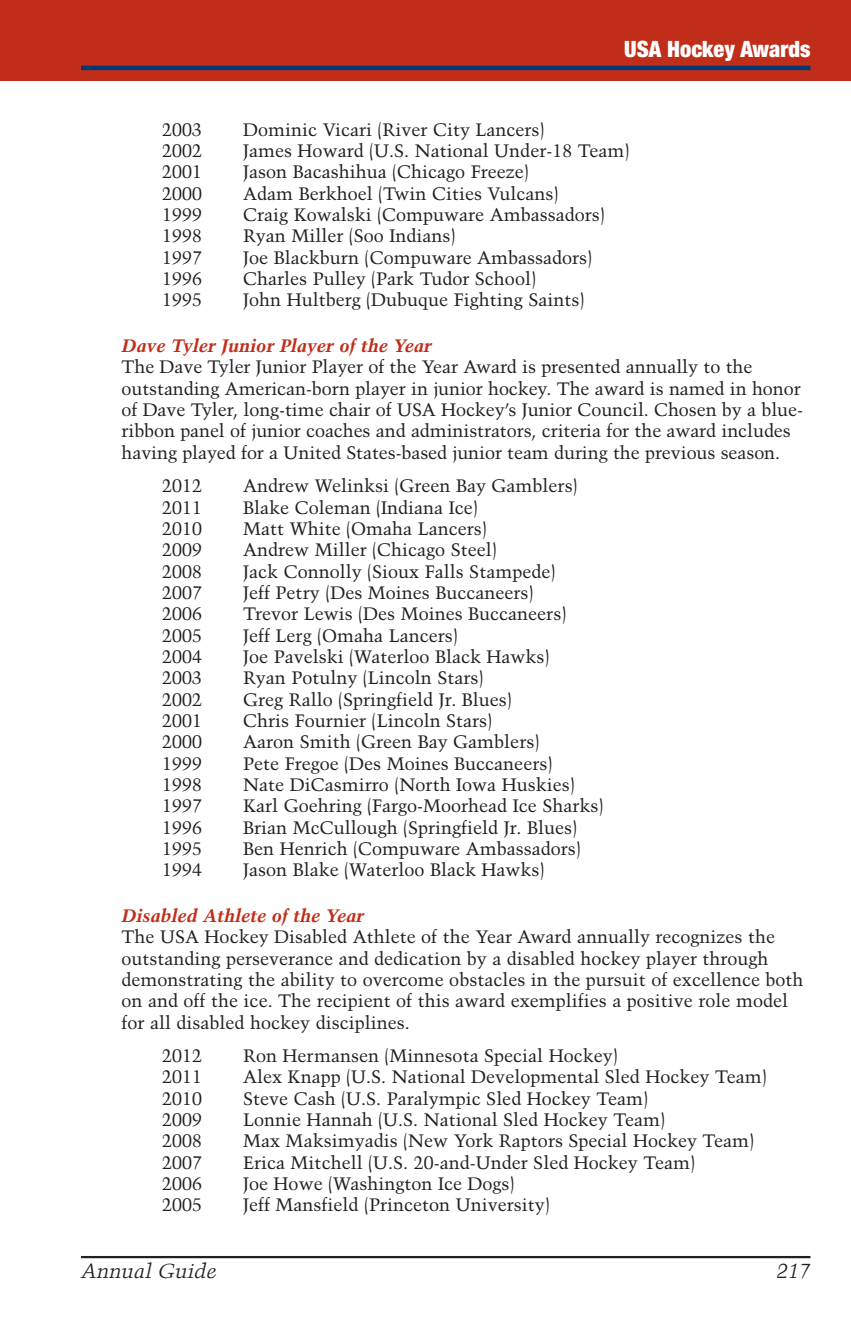
<style>
.page{position:relative;width:851px;height:1337px;background:#fff}
.page>*{position:absolute;margin:0;border:0;box-sizing:border-box;transform-origin:0 0}
.t1{font:900 condensed 22.5px "Helvetica Neue";color:#fff}
.t2{font:italic 20.25px "Trump Mediaeval";color:#231f20}
.t3{font:18px/21.4px "Trump Mediaeval";color:#231f20}
.t4{font:italic 700 18px "Trump Mediaeval";color:#c02d19}
</style>
<div class="page">
<div style="left:0;top:0;width:850px;height:81px;background:#c02d19"></div>
<hr style="left:81px;top:66px;width:729px;height:4px;background:#013775">
<hr style="left:81px;top:1256px;width:729px;height:2px;background:#231f20">
<p class="t1" style="left:624px;top:40px;width:188px">USA Hockey Awards</p>
<p class="t3" style="left:162px;top:119px;width:42px">2003</p>
<p class="t3" style="left:243px;top:119px;width:303px">Dominic Vicari (River City Lancers)</p>
<p class="t3" style="left:162px;top:140px;width:42px">2002</p>
<p class="t3" style="left:243px;top:140px;width:388px">James Howard (U.S. National Under-18 Team)</p>
<p class="t3" style="left:162px;top:161px;width:42px">2001</p>
<p class="t3" style="left:243px;top:161px;width:287px">Jason Bacashihua (Chicago Freeze)</p>
<p class="t3" style="left:162px;top:183px;width:42px">2000</p>
<p class="t3" style="left:243px;top:183px;width:317px">Adam Berkhoel (Twin Cities Vulcans)</p>
<p class="t3" style="left:162px;top:204px;width:42px">1999</p>
<p class="t3" style="left:243px;top:204px;width:363px">Craig Kowalski (Compuware Ambassadors)</p>
<p class="t3" style="left:162px;top:225px;width:42px">1998</p>
<p class="t3" style="left:243px;top:225px;width:214px">Ryan Miller (Soo Indians)</p>
<p class="t3" style="left:162px;top:247px;width:42px">1997</p>
<p class="t3" style="left:243px;top:247px;width:350px">Joe Blackburn (Compuware Ambassadors)</p>
<p class="t3" style="left:162px;top:268px;width:42px">1996</p>
<p class="t3" style="left:243px;top:268px;width:294px">Charles Pulley (Park Tudor School)</p>
<p class="t3" style="left:162px;top:289px;width:42px">1995</p>
<p class="t3" style="left:243px;top:289px;width:343px">John Hultberg (Dubuque Fighting Saints)</p>
<p class="t4" style="left:122px;top:335px;width:312px">Dave Tyler Junior Player of the Year</p>
<p class="t3" style="left:122px;top:356px;width:683px">The Dave Tyler Junior Player of the Year Award is presented annually to the outstanding American-born player in junior hockey. The award is named in honor of Dave Tyler, long-time chair of USA Hockey’s Junior Council. Chosen by a blue&shy;ribbon panel of junior coaches and administrators, criteria for the award includes having played for a United States-based junior team during the previous season.</p>
<p class="t3" style="left:162px;top:475px;width:42px">2012</p>
<p class="t3" style="left:243px;top:475px;width:336px">Andrew Welinksi (Green Bay Gamblers)</p>
<p class="t3" style="left:162px;top:496px;width:42px">2011</p>
<p class="t3" style="left:243px;top:496px;width:236px">Blake Coleman (Indiana Ice)</p>
<p class="t3" style="left:162px;top:518px;width:42px">2010</p>
<p class="t3" style="left:243px;top:518px;width:245px">Matt White (Omaha Lancers)</p>
<p class="t3" style="left:162px;top:539px;width:42px">2009</p>
<p class="t3" style="left:243px;top:539px;width:255px">Andrew Miller (Chicago Steel)</p>
<p class="t3" style="left:162px;top:560px;width:42px">2008</p>
<p class="t3" style="left:243px;top:560px;width:314px">Jack Connolly (Sioux Falls Stampede)</p>
<p class="t3" style="left:162px;top:582px;width:42px">2007</p>
<p class="t3" style="left:243px;top:582px;width:292px">Jeff Petry (Des Moines Buccaneers)</p>
<p class="t3" style="left:162px;top:603px;width:42px">2006</p>
<p class="t3" style="left:243px;top:603px;width:325px">Trevor Lewis (Des Moines Buccaneers)</p>
<p class="t3" style="left:162px;top:624px;width:42px">2005</p>
<p class="t3" style="left:243px;top:624px;width:216px">Jeff Lerg (Omaha Lancers)</p>
<p class="t3" style="left:162px;top:646px;width:42px">2004</p>
<p class="t3" style="left:243px;top:646px;width:308px">Joe Pavelski (Waterloo Black Hawks)</p>
<p class="t3" style="left:162px;top:667px;width:42px">2003</p>
<p class="t3" style="left:243px;top:667px;width:242px">Ryan Potulny (Lincoln Stars)</p>
<p class="t3" style="left:162px;top:688px;width:42px">2002</p>
<p class="t3" style="left:243px;top:688px;width:270px">Greg Rallo (Springfield Jr. Blues)</p>
<p class="t3" style="left:162px;top:710px;width:42px">2001</p>
<p class="t3" style="left:243px;top:710px;width:250px">Chris Fournier (Lincoln Stars)</p>
<p class="t3" style="left:162px;top:731px;width:42px">2000</p>
<p class="t3" style="left:243px;top:731px;width:298px">Aaron Smith (Green Bay Gamblers)</p>
<p class="t3" style="left:162px;top:752px;width:42px">1999</p>
<p class="t3" style="left:243px;top:752px;width:311px">Pete Fregoe (Des Moines Buccaneers)</p>
<p class="t3" style="left:162px;top:774px;width:42px">1998</p>
<p class="t3" style="left:243px;top:774px;width:333px">Nate DiCasmirro (North Iowa Huskies)</p>
<p class="t3" style="left:162px;top:795px;width:42px">1997</p>
<p class="t3" style="left:243px;top:795px;width:362px">Karl Goehring (Fargo-Moorhead Ice Sharks)</p>
<p class="t3" style="left:162px;top:816px;width:42px">1996</p>
<p class="t3" style="left:243px;top:816px;width:335px">Brian McCullough (Springfield Jr. Blues)</p>
<p class="t3" style="left:162px;top:838px;width:42px">1995</p>
<p class="t3" style="left:243px;top:838px;width:339px">Ben Henrich (Compuware Ambassadors)</p>
<p class="t3" style="left:162px;top:859px;width:42px">1994</p>
<p class="t3" style="left:243px;top:859px;width:303px">Jason Blake (Waterloo Black Hawks)</p>
<p class="t4" style="left:122px;top:905px;width:244px">Disabled Athlete of the Year</p>
<p class="t3" style="left:121px;top:926px;width:683px">The USA Hockey Disabled Athlete of the Year Award annually recognizes the outstanding perseverance and dedication by a disabled hockey player through demonstrating the ability to overcome obstacles in the pursuit of excellence both on and off the ice. The recipient of this award exemplifies a positive role model for all disabled hockey disciplines.</p>
<p class="t3" style="left:162px;top:1045px;width:42px">2012</p>
<p class="t3" style="left:243px;top:1045px;width:376px">Ron Hermansen (Minnesota Special Hockey)</p>
<p class="t3" style="left:162px;top:1066px;width:42px">2011</p>
<p class="t3" style="left:243px;top:1066px;width:525px">Alex Knapp (U.S. National Developmental Sled Hockey Team)</p>
<p class="t3" style="left:162px;top:1087px;width:42px">2010</p>
<p class="t3" style="left:243px;top:1087px;width:406px">Steve Cash (U.S. Paralympic Sled Hockey Team)</p>
<p class="t3" style="left:162px;top:1109px;width:42px">2009</p>
<p class="t3" style="left:243px;top:1109px;width:423px">Lonnie Hannah (U.S. National Sled Hockey Team)</p>
<p class="t3" style="left:162px;top:1130px;width:42px">2008</p>
<p class="t3" style="left:243px;top:1130px;width:512px">Max Maksimyadis (New York Raptors Special Hockey Team)</p>
<p class="t3" style="left:162px;top:1151px;width:42px">2007</p>
<p class="t3" style="left:243px;top:1151px;width:453px">Erica Mitchell (U.S. 20-and-Under Sled Hockey Team)</p>
<p class="t3" style="left:162px;top:1173px;width:42px">2006</p>
<p class="t3" style="left:243px;top:1173px;width:273px">Joe Howe (Washington Ice Dogs)</p>
<p class="t3" style="left:162px;top:1194px;width:42px">2005</p>
<p class="t3" style="left:243px;top:1194px;width:308px">Jeff Mansfield (Princeton University)</p>
<p class="t2" style="left:81px;top:1259px;width:137px">Annual Guide</p>
<p class="t2" style="left:776px;top:1259px;width:35px">217</p>
</div>
